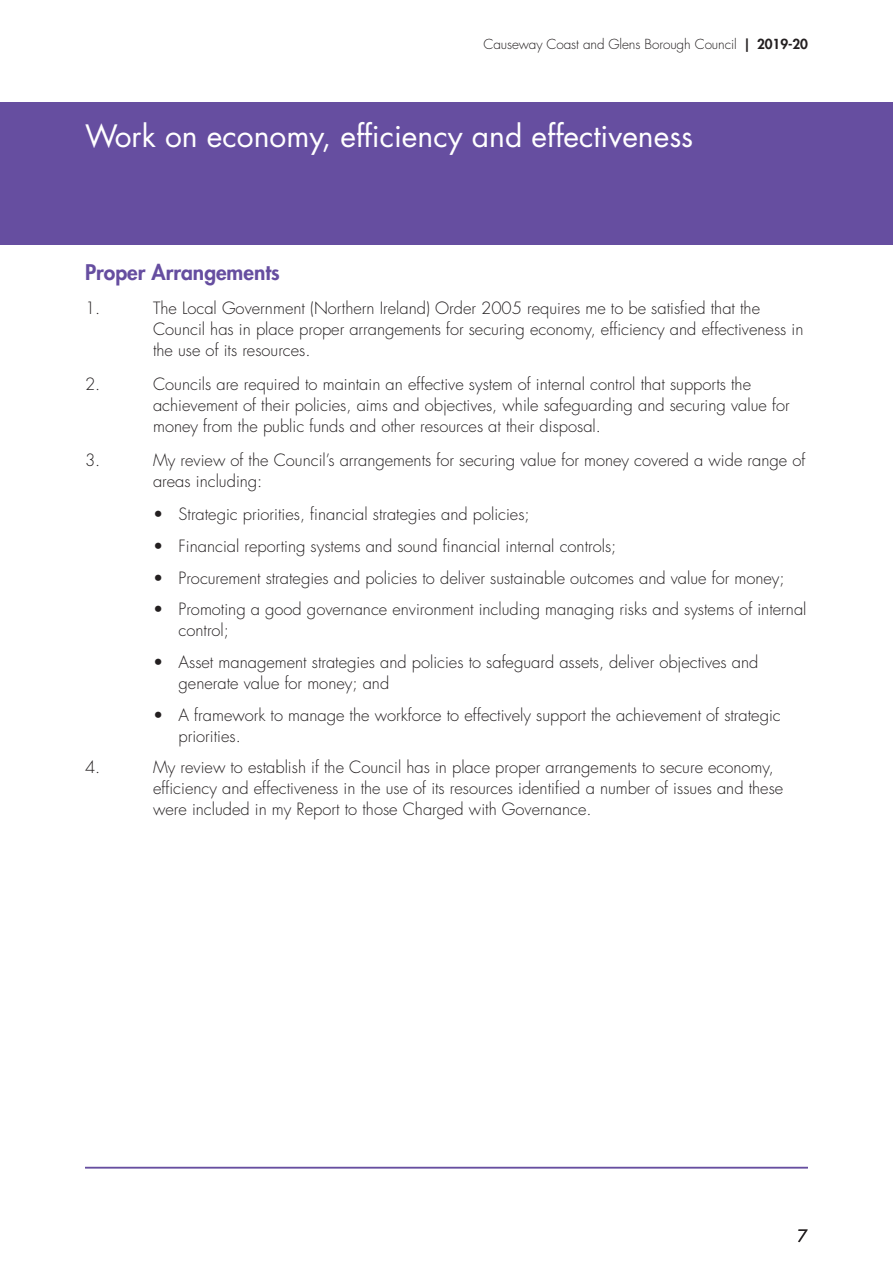
<style>
.page{position:relative;width:893px;height:1263px;background:#fff}
.page>*{position:absolute;margin:0;border:0;box-sizing:border-box;transform-origin:0 0}
.t1{font:30px "Futura";color:#fff}
._1__subheads{font:800 21px "Futura";color:#664ea0}
.t2{font:300 16.5px/21px "Futura";color:#231f20}
.t3{font:16.5px "Futura";color:#231f20}
.t4{font:300 13.5px "Futura";letter-spacing:-.005em;color:#231f20}
.s1{font-weight:800}
</style>
<div class="page">
<div style="left:0;top:102px;width:893px;height:142px;background:#664ea0"></div>
<hr style="left:85px;top:1167px;width:723px;height:1px;background:#664ea0">
<p class="t4" style="left:483px;top:36px;width:326px">Causeway Coast and Glens Borough Council <span class="s1">| 2019-20</span></p>
<h1 class="t1" style="left:85px;top:116px;width:610px">Work on economy, efficiency and effectiveness</h1>
<p class="_1__subheads" style="left:85px;top:259px;width:196px">Proper Arrangements</p>
<p class="t2" style="left:85px;top:298px;width:17px">1.</p>
<p class="t2" style="left:153px;top:298px;width:652px">The Local Government (Northern Ireland) Order 2005 requires me to be satisfied that the<br>Council has in place proper arrangements for securing economy, efficiency and effectiveness in the use of its resources.</p>
<p class="t2" style="left:85px;top:374px;width:17px">2.</p>
<p class="t2" style="left:153px;top:374px;width:638px">Councils are required to maintain an effective system of internal control that supports the achievement of their policies, aims and objectives, while safeguarding and securing value for money from the public funds and other resources at their disposal.</p>
<p class="t2" style="left:85px;top:449px;width:17px">3.</p>
<p class="t2" style="left:153px;top:449px;width:654px">My review of the Council’s arrangements for securing value for money covered a wide range of areas including:</p>
<p class="t2" style="left:153px;top:504px;width:378px">• Strategic priorities, financial strategies and policies;</p>
<p class="t2" style="left:153px;top:536px;width:465px">• Financial reporting systems and sound financial internal controls;</p>
<p class="t2" style="left:153px;top:568px;width:633px">• Procurement strategies and policies to deliver sustainable outcomes and value for money;</p>
<p class="t2" style="left:179px;top:599px;width:629px;text-indent:-26px">• Promoting a good governance environment including managing risks and systems of internal control;</p>
<p class="t2" style="left:179px;top:652px;width:581px;text-indent:-26px">• Asset management strategies and policies to safeguard assets, deliver objectives and generate value for money; and</p>
<p class="t2" style="left:179px;top:704px;width:604px;text-indent:-26px">• A framework to manage the workforce to effectively support the achievement of strategic priorities.</p>
<p class="t2" style="left:85px;top:757px;width:17px">4.</p>
<p class="t2" style="left:153px;top:757px;width:632px">My review to establish if the Council has in place proper arrangements to secure economy, efficiency and effectiveness in the use of its resources identified a number of issues and these were included in my Report to those Charged with Governance.</p>
<p class="t3" style="left:798px;top:1225px;width:12px">7</p>
</div>
